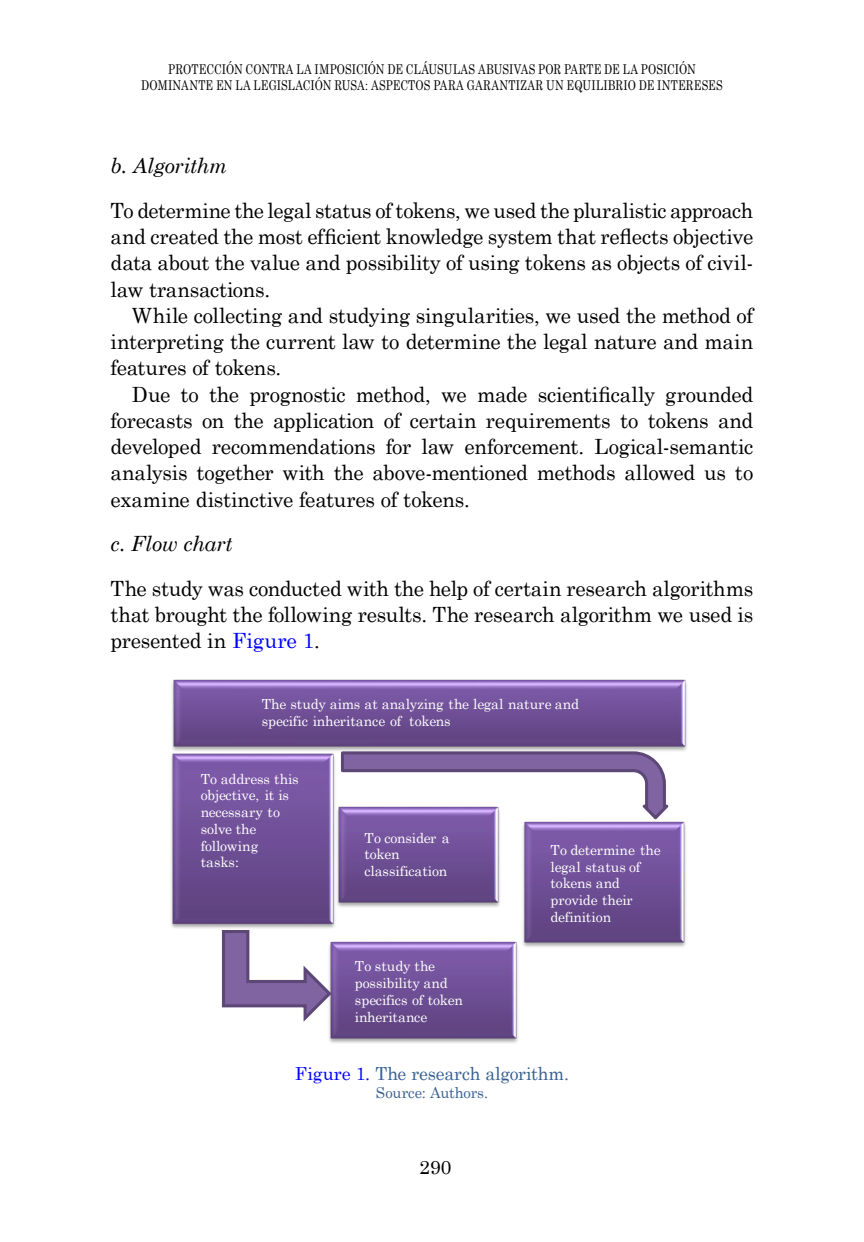
<style>
.page{position:relative;width:864px;height:1242px;background:#fff}
.page>*{position:absolute;margin:0;border:0;box-sizing:border-box;transform-origin:0 0}
.p1{font:21px/26.2px "Century Schoolbook";letter-spacing:-.01em;color:#000;text-align:justify}
.subtitle{font:italic 21px "Century Schoolbook";letter-spacing:-.015em;color:#000}
.t1{font:19.05px "Century Schoolbook";color:#000}
.fig{font:18px "Century Schoolbook";letter-spacing:-.01em;color:#365f91}
.t2{font:15px "Century Schoolbook";letter-spacing:-.005em;color:#365f91}
.t3{font:13.95px/16.8px "Century Schoolbook";letter-spacing:-.015em;color:#fff}
.t4{font:13.5px/16.2px "Century Schoolbook";letter-spacing:.015em;color:#000;text-align:center;scale:.78 1}
.s1{color:#00f}
</style>
<div class="page">
<img style="left:172px;top:679px;width:515px;height:72px">
<img style="left:171px;top:753px;width:164px;height:176px">
<img style="left:333px;top:804px;width:167px;height:107px">
<img style="left:523px;top:821px;width:163px;height:126px">
<img style="left:329px;top:939px;width:195px;height:104px">
<svg style="left:220px;top:928px;width:114px;height:97px"></svg>
<svg style="left:339px;top:750px;width:335px;height:72px"></svg>
<p class="t4" style="left:141px;top:60px;width:746px">PROTECCIÓN CONTRA LA IMPOSICIÓN DE CLÁUSULAS ABUSIVAS POR PARTE DE LA POSICIÓN<br>DOMINANTE EN LA LEGISLACIÓN RUSA: ASPECTOS PARA GARANTIZAR UN EQUILIBRIO DE INTERESES</p>
<p class="subtitle" style="left:111px;top:149px;width:118px">b. Algorithm</p>
<p class="p1" style="left:111px;top:195px;width:644px">To determine the legal status of tokens, we used the pluralistic approach and created the most efficient knowledge system that reflects objective data about the value and possibility of using tokens as objects of civil&shy;law transactions.</p>
<p class="p1" style="left:111px;top:300px;width:644px;text-indent:21px">While collecting and studying singularities, we used the method of interpreting the current law to determine the legal nature and main features of tokens.</p>
<p class="p1" style="left:111px;top:379px;width:644px;text-indent:21px">Due to the prognostic method, we made scientifically grounded forecasts on the application of certain requirements to tokens and developed recommendations for law enforcement. Logical-semantic analysis together with the above-mentioned methods allowed us to examine distinctive features of tokens.</p>
<p class="subtitle" style="left:111px;top:527px;width:123px">c. Flow chart</p>
<p class="p1" style="left:111px;top:573px;width:644px">The study was conducted with the help of certain research algorithms that brought the following results. The research algorithm we used is presented in <span class="s1">Figure 1</span>.</p>
<p class="t3" style="left:261px;top:694px;width:319px">The study aims at analyzing the legal nature and specific inheritance of tokens</p>
<p class="t3" style="left:201px;top:769px;width:99px">To address this objective, it is necessary to solve the following tasks:</p>
<p class="t3" style="left:364px;top:828px;width:87px">To consider a token classification</p>
<p class="t3" style="left:355px;top:956px;width:109px">To study the possibility and specifics of token inheritance</p>
<p class="t3" style="left:550px;top:840px;width:112px">To determine the legal status of tokens and provide their definition</p>
<p class="fig" style="left:295px;top:1058px;width:275px"><span class="s1">Figure 1.</span> The research algorithm.</p>
<p class="t2" style="left:376px;top:1080px;width:114px">Source: Authors.</p>
<p class="t1" style="left:419px;top:1151px;width:33px">290</p>
</div>
